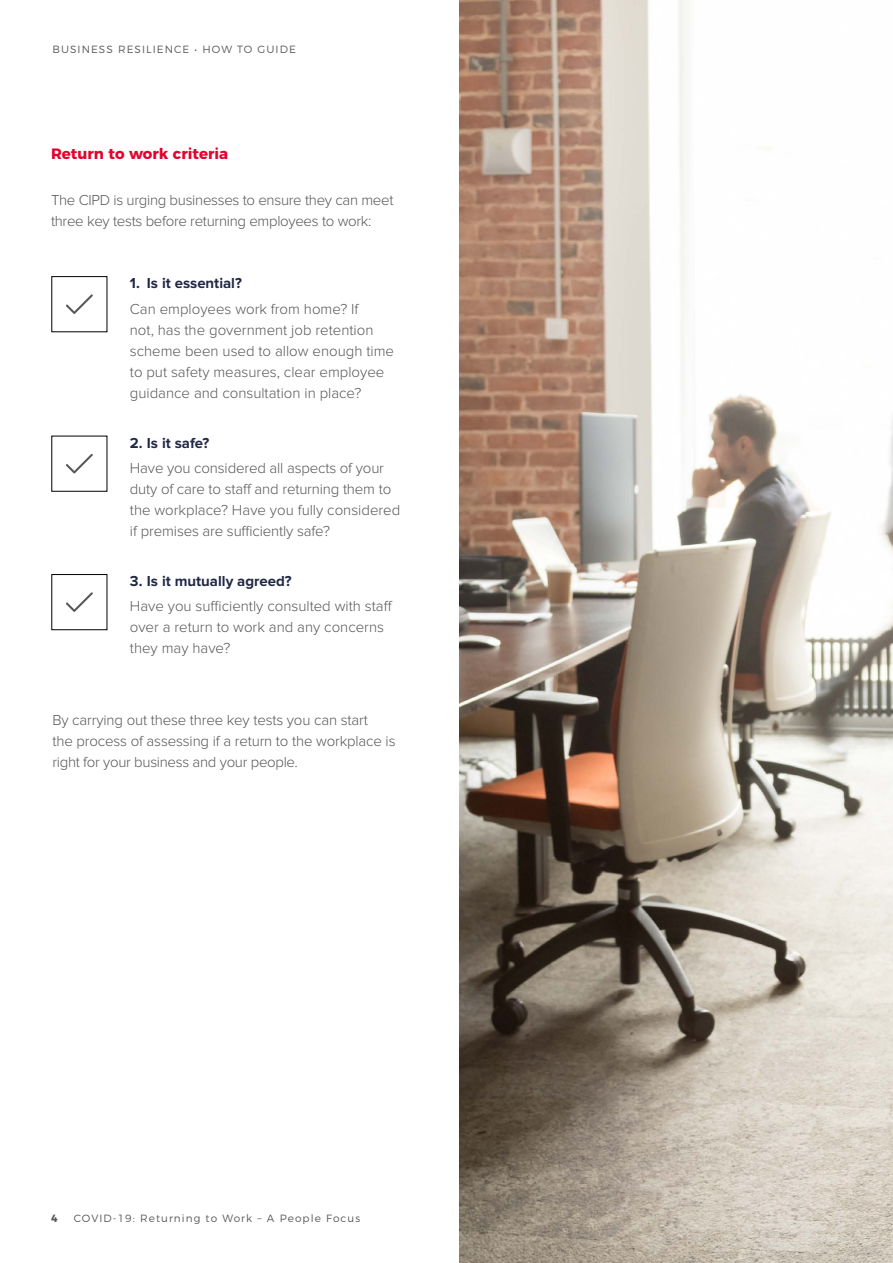
<style>
.page{position:relative;width:893px;height:1263px;background:#fff}
.page>*{position:absolute;margin:0;border:0;box-sizing:border-box;transform-origin:0 0}
.t1{font:300 15px/21px "Proxima Nova";letter-spacing:-.01em;color:#575756}
.t2{font:700 15px "Proxima Nova";color:#212844}
.t3{font:700 15px "Montserrat";color:#e4032e}
.t4{font:300 10.5px "Montserrat";letter-spacing:.1em;color:#575756}
.t5{font:700 10.5px "Montserrat";color:#575756}
</style>
<div class="page">
<img style="left:459px;top:0;width:434px;height:1263px">
<svg style="left:66px;top:294px;width:27px;height:20px"></svg>
<svg style="left:66px;top:454px;width:27px;height:19px"></svg>
<svg style="left:66px;top:592px;width:27px;height:20px"></svg>
<p class="t4" style="left:52px;top:41px;width:245px">BUSINESS RESILIENCE • HOW TO GUIDE</p>
<p class="t3" style="left:51px;top:141px;width:179px">Return to work criteria</p>
<p class="t1" style="left:51px;top:190px;width:344px">The CIPD is urging businesses to ensure they can meet three key tests before returning employees to work:</p>
<p class="t2" style="left:130px;top:276px;width:114px">1. Is it essential?</p>
<p class="t1" style="left:130px;top:299px;width:266px">Can employees work from home? If<br>not, has the government job retention scheme been used to allow enough time to put safety measures, clear employee guidance and consultation in place?</p>
<p class="t2" style="left:130px;top:436px;width:81px">2. Is it safe?</p>
<p class="t1" style="left:130px;top:458px;width:272px">Have you considered all aspects of your duty of care to staff and returning them to the workplace? Have you fully considered if premises are sufficiently safe?</p>
<p class="t2" style="left:130px;top:574px;width:163px">3. Is it mutually agreed?</p>
<p class="t1" style="left:130px;top:597px;width:264px">Have you sufficiently consulted with staff over a return to work and any concerns they may have?</p>
<p class="t1" style="left:52px;top:710px;width:345px">By carrying out these three key tests you can start<br>the process of assessing if a return to the workplace is right for your business and your people.</p>
<p class="t5" style="left:51px;top:1210px;width:8px">4</p>
<p class="t4" style="left:74px;top:1210px;width:288px">COVID-19: Returning to Work – A People Focus</p>
</div>
